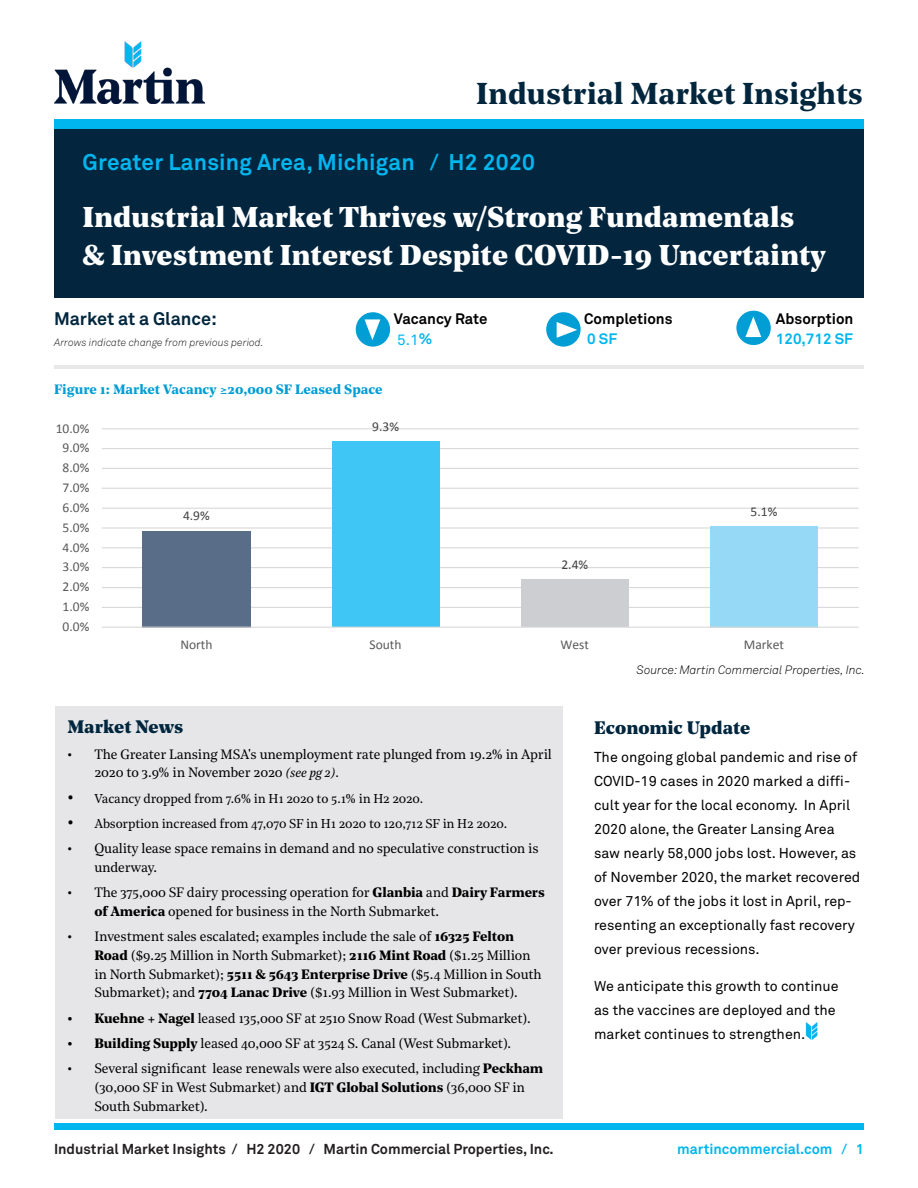
<style>
.page{position:relative;width:918px;height:1188px;background:#fff}
.page>*{position:absolute;margin:0;border:0;box-sizing:border-box;transform-origin:0 0}
.t1{font:700 30px "Noe Text";color:#00263e}
.t2{font:900 28.5px "Noe Text";color:#fff}
.t3{font:700 22.5px "Akkurat Pro";letter-spacing:.01em;color:#00b6ef}
.t4{font:900 18px "Noe Text";color:#00263e}
.t5{font:700 18px "Akkurat Pro";color:#00263e}
.t6{font:700 15px "Akkurat Pro";color:#000}
.t7{font:700 15px "Akkurat Pro";color:#00b6ef}
.t8{font:15px "Akkurat Pro";color:#00b6ef}
.t9{font:14.25px/24px "Akkurat Pro";color:#000}
.t10{font:700 14.25px "Akkurat Pro";color:#231f20}
.t11{font:700 14.25px "Akkurat Pro";color:#00b6ef}
.t12{font:13.5px/18.8px "Noe Text";letter-spacing:-.01em;color:#000}
.t13{font:13.5px "Calibri";color:#595959}
.t14{font:700 13.5px "Noe Text";color:#009dd5}
.t15{font:13.5px "Calibri";color:#404040}
.t16{font:12.75px "Noe Text";letter-spacing:-.01em;color:#000}
.t17{font:italic 300 12px "Akkurat Pro";color:#000}
.t18{font:italic 300 10.5px "Akkurat Pro";color:#231f20}
.s1{color:#009ed5}
.s2{font-weight:700}
.s3{font-style:italic;font-size:12.75px}
.s4{font-size:12.75px}
.s5{font-size:18px}
</style>
<div class="page">
<div style="left:54px;top:1123px;width:810px;height:6px;background:#00b6ef"></div>
<div style="left:55px;top:706px;width:508px;height:413px;background:#e6e6e8"></div>
<div style="left:54px;top:119px;width:810px;height:11px;background:#00b6ef"></div>
<div style="left:54px;top:129px;width:810px;height:168px;background:#03253e"></div>
<hr style="left:54px;top:366px;width:810px;height:3px;background:#8a8e8f">
<img style="left:54px;top:42px;width:150px;height:61px">
<div style="left:736px;top:311px;width:35px;height:34px;background:#009ed5;border-radius:50%"></div>
<div style="left:546px;top:312px;width:35px;height:35px;background:#009ed5;border-radius:50%"></div>
<svg style="left:557px;top:322px;width:20px;height:16px"></svg>
<div style="left:356px;top:312px;width:34px;height:35px;background:#009ed5;border-radius:50%"></div>
<svg style="left:745px;top:316px;width:16px;height:21px"></svg>
<svg style="left:365px;top:319px;width:15px;height:21px"></svg>
<img style="left:806px;top:1023px;width:12px;height:17px">
<hr style="left:102px;top:607px;width:757px;height:1px;background:#d9d9d9">
<hr style="left:102px;top:587px;width:757px;height:1px;background:#d9d9d9">
<hr style="left:102px;top:567px;width:757px;height:1px;background:#d9d9d9">
<hr style="left:102px;top:547px;width:757px;height:1px;background:#d9d9d9">
<hr style="left:102px;top:527px;width:757px;height:2px;background:#d9d9d9">
<hr style="left:102px;top:508px;width:757px;height:1px;background:#d9d9d9">
<hr style="left:102px;top:488px;width:757px;height:1px;background:#d9d9d9">
<hr style="left:102px;top:468px;width:757px;height:1px;background:#d9d9d9">
<hr style="left:102px;top:448px;width:757px;height:1px;background:#d9d9d9">
<hr style="left:102px;top:428px;width:757px;height:1px;background:#d9d9d9">
<div style="left:143px;top:531px;width:108px;height:96px;background:#596c88"></div>
<div style="left:332px;top:442px;width:108px;height:185px;background:#3fc6f4"></div>
<div style="left:521px;top:579px;width:108px;height:48px;background:#cdced1"></div>
<div style="left:710px;top:526px;width:108px;height:101px;background:#96d9f7"></div>
<hr style="left:102px;top:627px;width:757px;height:1px;background:#d9d9d9">
<p class="t1" style="left:476px;top:71px;width:388px">Industrial Market Insights</p>
<p class="t3" style="left:83px;top:148px;width:454px">Greater Lansing Area, Michigan / H2 2020</p>
<p class="t2" style="left:83px;top:196px;width:713px">Industrial Market Thrives w/Strong Fundamentals</p>
<p class="t2" style="left:83px;top:233px;width:745px">&amp; Investment Interest Despite COVID-19 Uncertainty</p>
<p class="t5" style="left:54px;top:308px;width:164px">Market at a Glance:</p>
<p class="t18" style="left:54px;top:336px;width:211px">Arrows indicate change from previous period.</p>
<p class="t14" style="left:54px;top:379px;width:330px"><span class="s1">Figure 1: Market Vacanc</span>y ≥20,000 SF Leased Space</p>
<p class="t6" style="left:394px;top:309px;width:95px">Vacancy Rate</p>
<p class="t8" style="left:397px;top:331px;width:37px">5.1<span class="s2">%</span></p>
<p class="t13" style="left:56px;top:420px;width:35px">10.0%</p>
<p class="t13" style="left:63px;top:439px;width:28px">9.0%</p>
<p class="t13" style="left:63px;top:459px;width:28px">8.0%</p>
<p class="t13" style="left:63px;top:479px;width:28px">7.0%</p>
<p class="t13" style="left:63px;top:499px;width:28px">6.0%</p>
<p class="t13" style="left:63px;top:519px;width:28px">5.0%</p>
<p class="t13" style="left:63px;top:539px;width:28px">4.0%</p>
<p class="t13" style="left:63px;top:558px;width:28px">3.0%</p>
<p class="t13" style="left:63px;top:578px;width:28px">2.0%</p>
<p class="t13" style="left:63px;top:598px;width:28px">1.0%</p>
<p class="t13" style="left:63px;top:618px;width:28px">0.0%</p>
<p class="t15" style="left:183px;top:507px;width:28px">4.9%</p>
<p class="t15" style="left:372px;top:418px;width:28px">9.3%</p>
<p class="t6" style="left:584px;top:309px;width:90px">Completions</p>
<p class="t7" style="left:587px;top:329px;width:31px">0 SF</p>
<p class="t15" style="left:561px;top:556px;width:28px">2.4%</p>
<p class="t6" style="left:776px;top:309px;width:79px">Absorption</p>
<p class="t7" style="left:776px;top:329px;width:79px">120,712 SF</p>
<p class="t15" style="left:751px;top:503px;width:28px">5.1%</p>
<p class="t13" style="left:180px;top:636px;width:34px">North</p>
<p class="t13" style="left:370px;top:636px;width:34px">South</p>
<p class="t13" style="left:561px;top:636px;width:30px">West</p>
<p class="t13" style="left:744px;top:636px;width:42px">Market</p>
<p class="t4" style="left:67px;top:713px;width:117px">Market News</p>
<p class="t12" style="left:94px;top:744px;width:459px;text-indent:-27px">• The Greater Lansing MSA's unemployment rate plunged from 19.2% in April<br>2020 to 3.9% in November 2020 <span class="s3">(see pg 2)</span><span class="s4">.</span></p>
<p class="t16" style="left:67px;top:789px;width:357px"><span class="s5">•</span> Vacancy dropped from 7.6% in H1 2020 to 5.1% in H2 2020.</p>
<p class="t16" style="left:67px;top:814px;width:441px"><span class="s5">•</span> Absorption increased from 47,070 SF in H1 2020 to 120,712 SF in H2 2020.</p>
<p class="t12" style="left:94px;top:838px;width:446px;text-indent:-27px">• Quality lease space remains in demand and no speculative construction is underway.</p>
<p class="t12" style="left:94px;top:882px;width:452px;text-indent:-27px">• The 375,000 SF dairy processing operation for <span class="s2">Glanbia</span> and <span class="s2">Dairy Farmers of America</span> opened for business in the North Submarket.</p>
<p class="t12" style="left:94px;top:926px;width:449px;text-indent:-27px">• Investment sales escalated; examples include the sale of <span class="s2">16325 Felton Road</span> ($9.25 Million in North Submarket); <span class="s2">2116 Mint Road</span> ($1.25 Million in North Submarket); <span class="s2">5511 &amp; 5643 Enterprise Drive</span> ($5.4 Million in South Submarket); and <span class="s2">7704 Lanac Drive</span> ($1.93 Million in West Submarket).</p>
<p class="t12" style="left:67px;top:1008px;width:465px"><span class="s2">• Kuehne + Nagel</span> leased 135,000 SF at 2510 Snow Road (West Submarket).</p>
<p class="t12" style="left:67px;top:1033px;width:445px"><span class="s2">• Building Supply</span> leased 40,000 SF at 3524 S. Canal (West Submarket).</p>
<p class="t12" style="left:94px;top:1058px;width:450px;text-indent:-27px">• Several significant lease renewals were also executed, including <span class="s2">Peckham </span>(30,000 SF in West Submarket) and <span class="s2">IGT Global Solutions</span> (36,000 SF in<br>South Submarket).</p>
<p class="t17" style="left:637px;top:663px;width:230px">Source: Martin Commercial Properties, Inc.</p>
<p class="t4" style="left:594px;top:714px;width:158px">Economic Update</p>
<p class="t9" style="left:594px;top:745px;width:268px">The ongoing global pandemic and rise of COVID-19 cases in 2020 marked a diffi&shy;cult year for the local economy. In April 2020 alone, the Greater Lansing Area saw nearly 58,000 jobs lost. However, as of November 2020, the market recovered over 71% of the jobs it lost in April, rep&shy;resenting an exceptionally fast recovery over previous recessions.</p>
<p class="t9" style="left:594px;top:975px;width:246px">We anticipate this growth to continue as the vaccines are deployed and the market continues to strengthen.</p>
<p class="t10" style="left:54px;top:1140px;width:501px">Industrial Market Insights / H2 2020 / Martin Commercial Properties, Inc.</p>
<p class="t11" style="left:677px;top:1140px;width:188px">martincommercial.com / 1</p>
</div>
